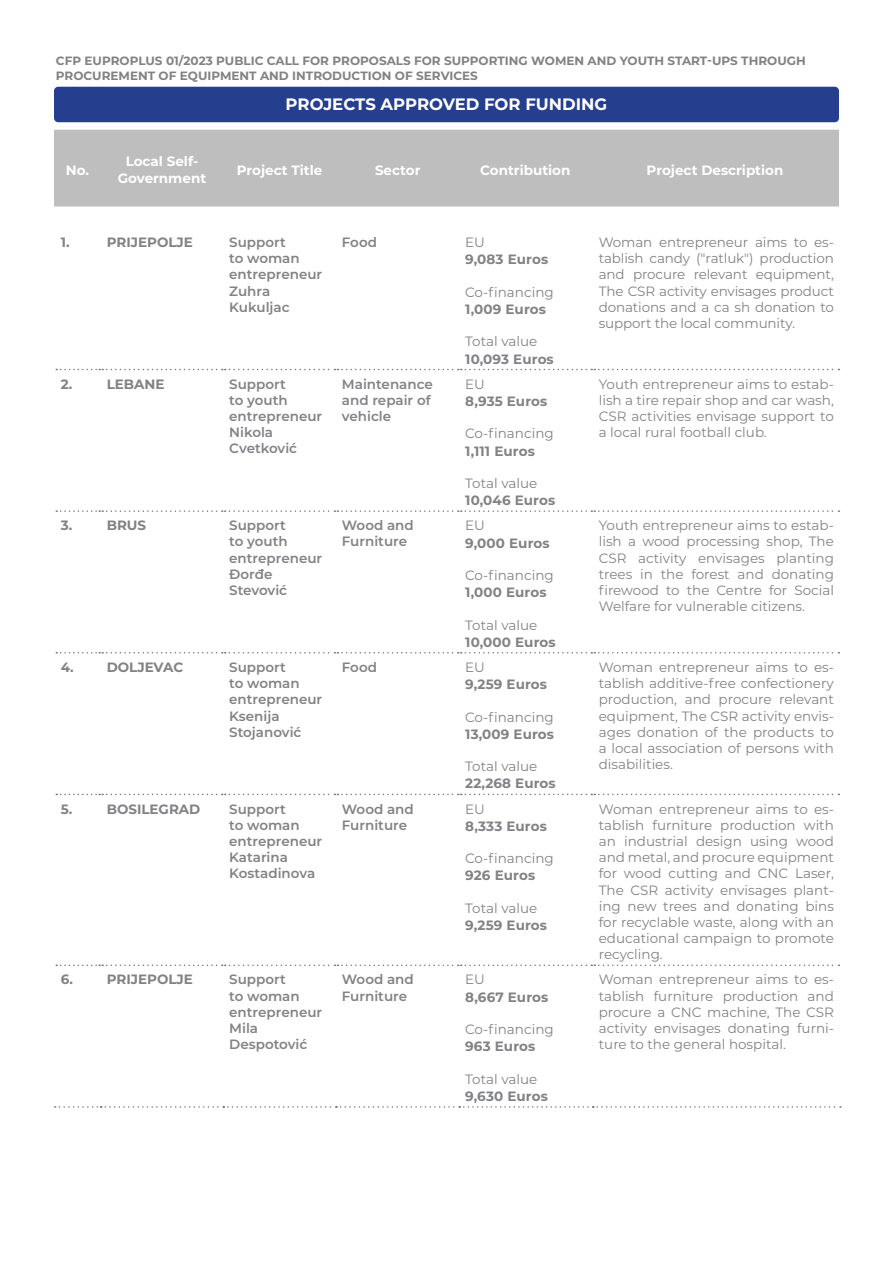
<style>
.page{position:relative;width:893px;height:1263px;background:#fff}
.page>*{position:absolute;margin:0;border:0;box-sizing:border-box;transform-origin:0 0}
.t1{font:700 16.5px "Montserrat";color:#fff}
.t2{font:13.5px/16.2px "Montserrat";color:#808285;text-align:justify}
.t3{font:600 13.5px/16.2px "Montserrat";color:#808285}
.t4{font:700 13.5px "Montserrat";letter-spacing:.005em;color:#808285}
.t5{font:700 13.5px/17.2px "Montserrat";color:#fff;text-align:center}
.t6{font:700 12px/14.4px "Montserrat";color:#828283}
</style>
<div class="page">
<div style="left:54px;top:87px;width:785px;height:35px;background:#253f8e;border-radius:4px"></div>
<div style="left:54px;top:130px;width:785px;height:76px;background:#bfbebe"></div>
<svg style="left:56px;top:369px;width:783px;height:1px"></svg>
<svg style="left:56px;top:510px;width:783px;height:2px"></svg>
<svg style="left:56px;top:652px;width:783px;height:1px"></svg>
<svg style="left:56px;top:794px;width:783px;height:1px"></svg>
<svg style="left:56px;top:964px;width:783px;height:2px"></svg>
<svg style="left:55px;top:1106px;width:786px;height:2px"></svg>
<p class="t6" style="left:56px;top:53px;width:751px">CFP EUPROPLUS 01/2023 PUBLIC CALL FOR PROPOSALS FOR SUPPORTING WOMEN AND YOUTH START-UPS THROUGH<br>PROCUREMENT OF EQUIPMENT AND INTRODUCTION OF SERVICES</p>
<p class="t1" style="left:286px;top:92px;width:323px">PROJECTS APPROVED FOR FUNDING</p>
<p class="t5" style="left:66px;top:161px;width:25px">No.</p>
<p class="t5" style="left:118px;top:152px;width:90px">Local Self-<br>Government</p>
<p class="t5" style="left:237px;top:161px;width:87px">Project Title</p>
<p class="t5" style="left:375px;top:161px;width:47px">Sector</p>
<p class="t5" style="left:480px;top:161px;width:92px">Contribution</p>
<p class="t5" style="left:647px;top:161px;width:138px">Project Description</p>
<p class="t4" style="left:61px;top:232px;width:10px">1.</p>
<p class="t4" style="left:107px;top:232px;width:88px">PRIJEPOLJE</p>
<p class="t3" style="left:229px;top:233px;width:95px">Support<br>to woman entrepreneur<br>Zuhra<br>Kukuljac</p>
<p class="t3" style="left:342px;top:233px;width:37px">Food</p>
<p class="t2" style="left:465px;top:234px;width:21px">EU</p>
<p class="t4" style="left:465px;top:250px;width:85px">9,083 Euros</p>
<p class="t2" style="left:465px;top:283px;width:90px">Co-financing</p>
<p class="t4" style="left:465px;top:299px;width:82px">1,009 Euros</p>
<p class="t2" style="left:465px;top:333px;width:74px">Total value</p>
<p class="t4" style="left:465px;top:349px;width:90px">10,093 Euros</p>
<p class="t4" style="left:61px;top:374px;width:13px">2.</p>
<p class="t4" style="left:107px;top:374px;width:59px">LEBANE</p>
<p class="t3" style="left:229px;top:375px;width:95px">Support<br>to youth entrepreneur<br>Nikola<br>Cvetković</p>
<p class="t3" style="left:342px;top:375px;width:93px">Maintenance and repair of vehicle</p>
<p class="t2" style="left:465px;top:375px;width:21px">EU</p>
<p class="t4" style="left:465px;top:391px;width:84px">8,935 Euros</p>
<p class="t2" style="left:465px;top:425px;width:90px">Co-financing</p>
<p class="t4" style="left:465px;top:441px;width:71px">1,111 Euros</p>
<p class="t2" style="left:465px;top:474px;width:74px">Total value</p>
<p class="t4" style="left:465px;top:491px;width:92px">10,046 Euros</p>
<p class="t4" style="left:61px;top:516px;width:13px">3.</p>
<p class="t4" style="left:107px;top:516px;width:41px">BRUS</p>
<p class="t3" style="left:229px;top:517px;width:95px">Support<br>to youth entrepreneur<br>Đorđe<br>Stevović</p>
<p class="t3" style="left:342px;top:517px;width:73px">Wood and<br>Furniture</p>
<p class="t2" style="left:465px;top:517px;width:21px">EU</p>
<p class="t4" style="left:465px;top:533px;width:86px">9,000 Euros</p>
<p class="t2" style="left:465px;top:566px;width:90px">Co-financing</p>
<p class="t4" style="left:465px;top:583px;width:83px">1,000 Euros</p>
<p class="t2" style="left:465px;top:616px;width:74px">Total value</p>
<p class="t4" style="left:465px;top:632px;width:92px">10,000 Euros</p>
<p class="t4" style="left:61px;top:657px;width:15px">4.</p>
<p class="t4" style="left:107px;top:657px;width:78px">DOLJEVAC</p>
<p class="t3" style="left:229px;top:658px;width:95px">Support<br>to woman entrepreneur<br>Ksenija<br>Stojanović</p>
<p class="t3" style="left:342px;top:658px;width:37px">Food</p>
<p class="t2" style="left:465px;top:658px;width:21px">EU</p>
<p class="t4" style="left:465px;top:675px;width:83px">9,259 Euros</p>
<p class="t2" style="left:465px;top:708px;width:90px">Co-financing</p>
<p class="t4" style="left:465px;top:724px;width:90px">13,009 Euros</p>
<p class="t2" style="left:465px;top:758px;width:74px">Total value</p>
<p class="t4" style="left:465px;top:774px;width:92px">22,268 Euros</p>
<p class="t4" style="left:61px;top:799px;width:13px">5.</p>
<p class="t4" style="left:107px;top:799px;width:95px">BOSILEGRAD</p>
<p class="t3" style="left:229px;top:800px;width:95px">Support<br>to woman entrepreneur<br>Katarina<br>Kostadinova</p>
<p class="t3" style="left:342px;top:800px;width:73px">Wood and<br>Furniture</p>
<p class="t2" style="left:465px;top:800px;width:21px">EU</p>
<p class="t4" style="left:465px;top:816px;width:83px">8,333 Euros</p>
<p class="t2" style="left:465px;top:850px;width:90px">Co-financing</p>
<p class="t4" style="left:465px;top:866px;width:71px">926 Euros</p>
<p class="t2" style="left:465px;top:899px;width:74px">Total value</p>
<p class="t4" style="left:465px;top:915px;width:83px">9,259 Euros</p>
<p class="t4" style="left:61px;top:970px;width:14px">6.</p>
<p class="t4" style="left:107px;top:970px;width:88px">PRIJEPOLJE</p>
<p class="t3" style="left:229px;top:971px;width:95px">Support<br>to woman entrepreneur<br>Mila<br>Despotović</p>
<p class="t3" style="left:342px;top:971px;width:73px">Wood and<br>Furniture</p>
<p class="t2" style="left:465px;top:971px;width:21px">EU</p>
<p class="t4" style="left:465px;top:987px;width:85px">8,667 Euros</p>
<p class="t2" style="left:465px;top:1021px;width:90px">Co-financing</p>
<p class="t4" style="left:465px;top:1037px;width:72px">963 Euros</p>
<p class="t2" style="left:465px;top:1070px;width:74px">Total value</p>
<p class="t4" style="left:465px;top:1086px;width:84px">9,630 Euros</p>
<p class="t2" style="left:599px;top:234px;width:237px">Woman entrepreneur aims to es&shy;tablish candy ("ratluk") production and procure relevant equipment, The CSR activity envisages product donations and a ca sh donation to support the local community.</p>
<p class="t2" style="left:599px;top:375px;width:237px">Youth entrepreneur aims to estab&shy;lish a tire repair shop and car wash, CSR activities envisage support to a local rural football club.</p>
<p class="t2" style="left:599px;top:517px;width:237px">Youth entrepreneur aims to estab&shy;lish a wood processing shop, The CSR activity envisages planting trees in the forest and donating firewood to the Centre for Social Welfare for vulnerable citizens.</p>
<p class="t2" style="left:599px;top:658px;width:237px">Woman entrepreneur aims to es&shy;tablish additive-free confectionery production, and procure relevant equipment, The CSR activity envis&shy;ages donation of the products to a local association of persons with disabilities.</p>
<p class="t2" style="left:599px;top:800px;width:237px">Woman entrepreneur aims to es&shy;tablish furniture production with an industrial design using wood and metal, and procure equipment for wood cutting and CNC Laser, The CSR activity envisages plant&shy;ing new trees and donating bins for recyclable waste, along with an educational campaign to promote recycling.</p>
<p class="t2" style="left:599px;top:971px;width:237px">Woman entrepreneur aims to es&shy;tablish furniture production and procure a CNC machine, The CSR activity envisages donating furni&shy;ture to the general hospital.</p>
</div>
